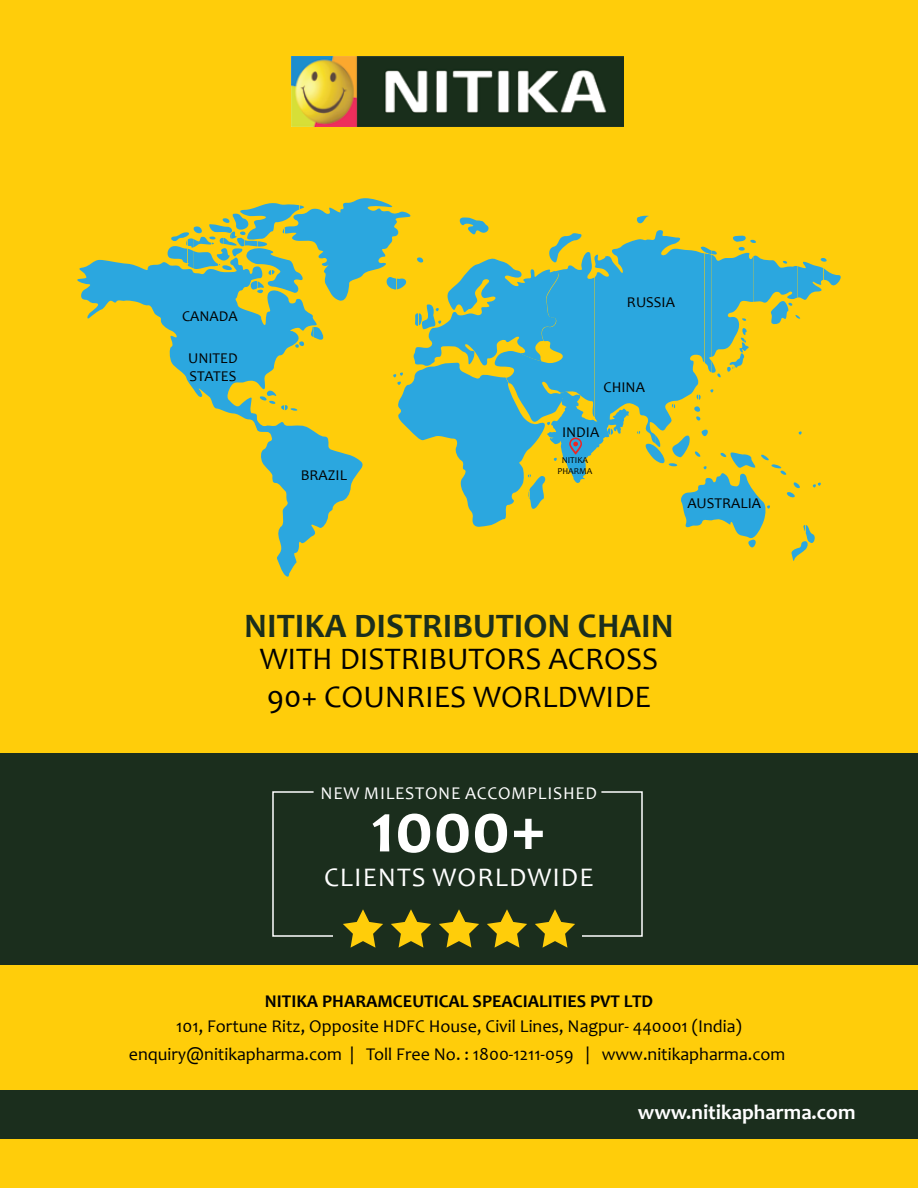
<style>
.page{position:relative;width:918px;height:1188px;background:#ffcd0a}
.page>*{position:absolute;margin:0;border:0;box-sizing:border-box;transform-origin:0 0}
.t1{font:700 72px "Candara";color:#fff}
.t2{font:700 34.5px "Candara";color:#1b2e1d}
.t3{font:31.5px/37.8px "Candara";color:#010101}
.t4{font:27px "Candara";letter-spacing:.04em;color:#fff}
.t5{font:700 21px "Candara";color:#fff}
.t6{font:18px/27.8px "Candara";color:#010101;text-align:center}
.t7{font:700 18px "Candara";color:#010101}
.t8{font:18px "Candara";letter-spacing:.04em;color:#fff}
.t9{font:15px/18px "Candara";color:#010101}
.t10{font:9px/10.8px "Candara";color:#010101;text-align:center}
</style>
<div class="page">
<img style="left:292px;top:56px;width:332px;height:71px">
<div style="left:0;top:1090px;width:918px;height:48px;background:#1b2e1d"></div>
<svg style="left:261px;top:433px;width:102px;height:144px"></svg>
<svg style="left:77px;top:198px;width:334px;height:235px"></svg>
<svg style="left:629px;top:215px;width:212px;height:251px"></svg>
<svg style="left:680px;top:431px;width:141px;height:130px"></svg>
<div style="left:0;top:753px;width:918px;height:211px;background:#1b2e1d"></div>
<svg style="left:343px;top:909px;width:40px;height:39px"></svg>
<svg style="left:391px;top:909px;width:40px;height:39px"></svg>
<svg style="left:439px;top:909px;width:40px;height:39px"></svg>
<svg style="left:487px;top:909px;width:40px;height:39px"></svg>
<svg style="left:535px;top:909px;width:40px;height:39px"></svg>
<svg style="left:272px;top:791px;width:61px;height:146px"></svg>
<svg style="left:582px;top:791px;width:61px;height:146px"></svg>
<svg style="left:393px;top:218px;width:236px;height:309px"></svg>
<p class="t9" style="left:182px;top:307px;width:57px">CANADA</p>
<p class="t9" style="left:188px;top:349px;width:51px">UNITED<br>STATES</p>
<p class="t9" style="left:301px;top:466px;width:48px">BRAZIL</p>
<p class="t9" style="left:627px;top:293px;width:50px">RUSSIA</p>
<p class="t9" style="left:603px;top:378px;width:43px">CHINA</p>
<p class="t9" style="left:562px;top:423px;width:39px">INDIA</p>
<p class="t10" style="left:557px;top:455px;width:37px">NITIKA<br>PHARMA</p>
<p class="t9" style="left:688px;top:494px;width:75px">AUSTRALIA</p>
<h2 class="t2" style="left:244px;top:604px;width:431px">NITIKA DISTRIBUTION CHAIN</h2>
<h3 class="t3" style="left:260px;top:640px;width:400px">WITH DISTRIBUTORS ACROSS<br>90+ COUNRIES WORLDWIDE</h3>
<p class="t8" style="left:321px;top:782px;width:278px">NEW MILESTONE ACCOMPLISHED</p>
<h1 class="t1" style="left:371px;top:783px;width:177px">1000+</h1>
<h3 class="t4" style="left:324px;top:860px;width:271px">CLIENTS WORLDWIDE</h3>
<p class="t7" style="left:265px;top:990px;width:390px">NITIKA PHARAMCEUTICAL SPEACIALITIES PVT LTD</p>
<p class="t6" style="left:129px;top:1012px;width:658px">101, Fortune Ritz, Opposite HDFC House, Civil Lines, Nagpur- 440001 (India) enquiry@nitikapharma.com | Toll Free No. : 1800-1211-059 | www.nitikapharma.com</p>
<p class="t5" style="left:638px;top:1099px;width:219px">www.nitikapharma.com</p>
<p class="t5" style="left:644px;top:1100px;width:219px">www.nitikapharma.com</p>
</div>
